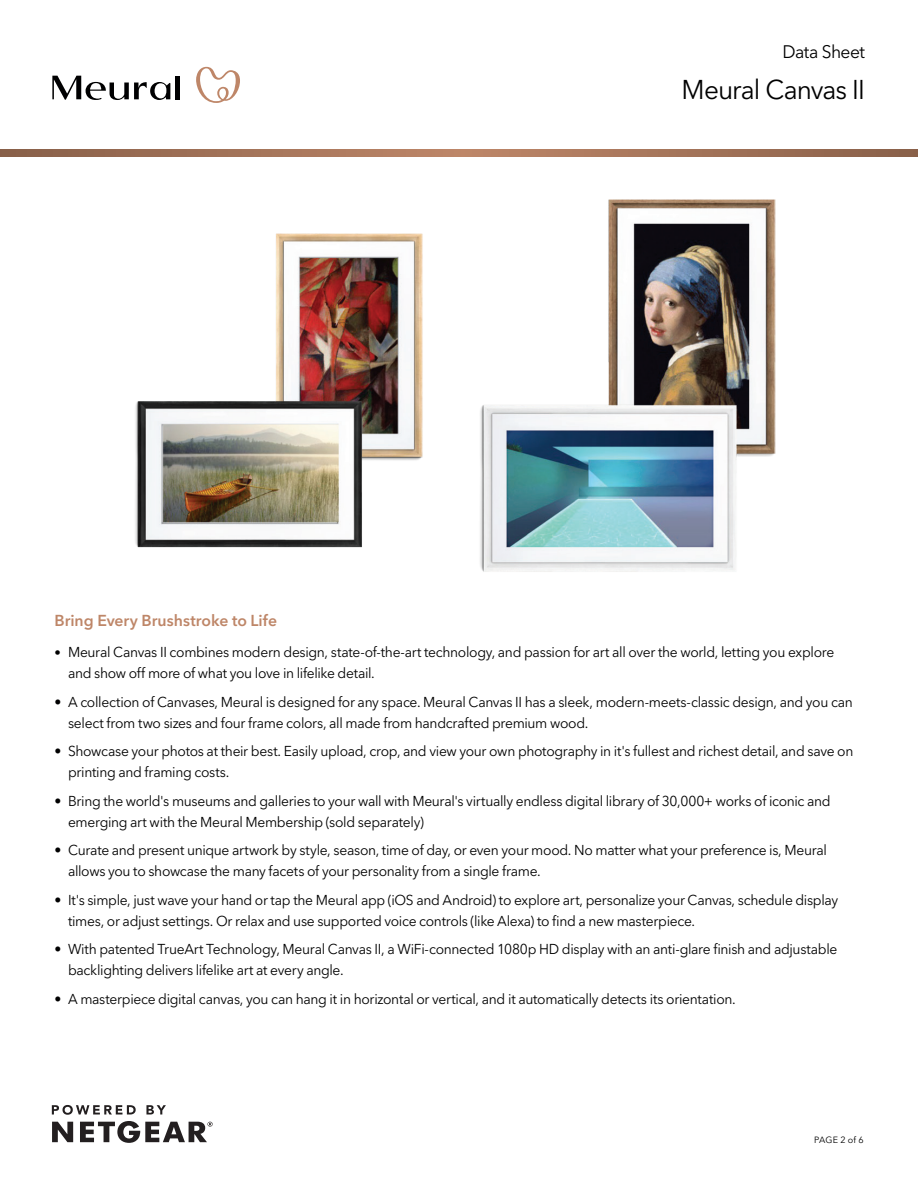
<style>
.page{position:relative;width:918px;height:1188px;background:#fff}
.page>*{position:absolute;margin:0;border:0;box-sizing:border-box;transform-origin:0 0}
.t1{font:27px "Avenir Next LT Pro";letter-spacing:-.035em;color:#000001}
.t2{font:18px "Avenir Next LT Pro";letter-spacing:-.03em;color:#000001}
.t3{font:600 15.75px "Avenir Next LT Pro";color:#be8668}
.t4{font:14.25px/21px "Avenir Next LT Pro";letter-spacing:-.025em;color:#000001}
.t5{font:9px "Avenir Next LT Pro";letter-spacing:.015em;color:#000001}
.s1{font-size:12.75px}
</style>
<div class="page">
<svg style="left:0;top:149px;width:918px;height:8px"></svg>
<svg style="left:80px;top:1121px;width:133px;height:22px"></svg>
<svg style="left:52px;top:1122px;width:21px;height:20px"></svg>
<svg style="left:52px;top:1105px;width:84px;height:10px"></svg>
<svg style="left:146px;top:1105px;width:20px;height:10px"></svg>
<div style="left:175px;top:76px;width:5px;height:23px;background:#000001"></div>
<svg style="left:196px;top:67px;width:44px;height:36px"></svg>
<svg style="left:52px;top:76px;width:118px;height:24px"></svg>
<img style="left:135px;top:199px;width:641px;height:373px">
<p class="t2" style="left:782px;top:41px;width:84px">Data Sheet</p>
<h1 class="t1" style="left:682px;top:73px;width:185px">Meural Canvas II</h1>
<p class="t3" style="left:55px;top:610px;width:224px">Bring Every Brushstroke to Life</p>
<p class="t4" style="left:68px;top:642px;width:768px;text-indent:-14px"><span class="s1">•</span> Meural Canvas II combines modern design, state-of-the-art technology, and passion for art all over the world, letting you explore and show off more of what you love in lifelike detail.</p>
<p class="t4" style="left:68px;top:691px;width:786px;text-indent:-14px">• A collection of Canvases, Meural is designed for any space. Meural Canvas II has a sleek, modern-meets-classic design, and you can select from two sizes and four frame colors, all made from handcrafted premium wood.</p>
<p class="t4" style="left:68px;top:741px;width:787px;text-indent:-14px">• Showcase your photos at their best. Easily upload, crop, and view your own photography in it's fullest and richest detail, and save on printing and framing costs.</p>
<p class="t4" style="left:68px;top:790px;width:764px;text-indent:-14px">• Bring the world's museums and galleries to your wall with Meural's virtually endless digital library of 30,000+ works of iconic and emerging art with the Meural Membership (sold separately)</p>
<p class="t4" style="left:68px;top:840px;width:761px;text-indent:-14px">• Curate and present unique artwork by style, season, time of day, or even your mood. No matter what your preference is, Meural allows you to showcase the many facets of your personality from a single frame.</p>
<p class="t4" style="left:68px;top:889px;width:772px;text-indent:-14px">• It's simple, just wave your hand or tap the Meural app (iOS and Android) to explore art, personalize your Canvas, schedule display times, or adjust settings. Or relax and use supported voice controls (like Alexa) to find a new masterpiece.</p>
<p class="t4" style="left:68px;top:939px;width:771px;text-indent:-14px">• With patented TrueArt Technology, Meural Canvas II, a WiFi-connected 1080p HD display with an anti-glare finish and adjustable backlighting delivers lifelike art at every angle.</p>
<p class="t4" style="left:55px;top:988px;width:683px">• A masterpiece digital canvas, you can hang it in horizontal or vertical, and it automatically detects its orientation.</p>
<p class="t5" style="left:814px;top:1134px;width:51px">PAGE 2 of 6</p>
</div>
